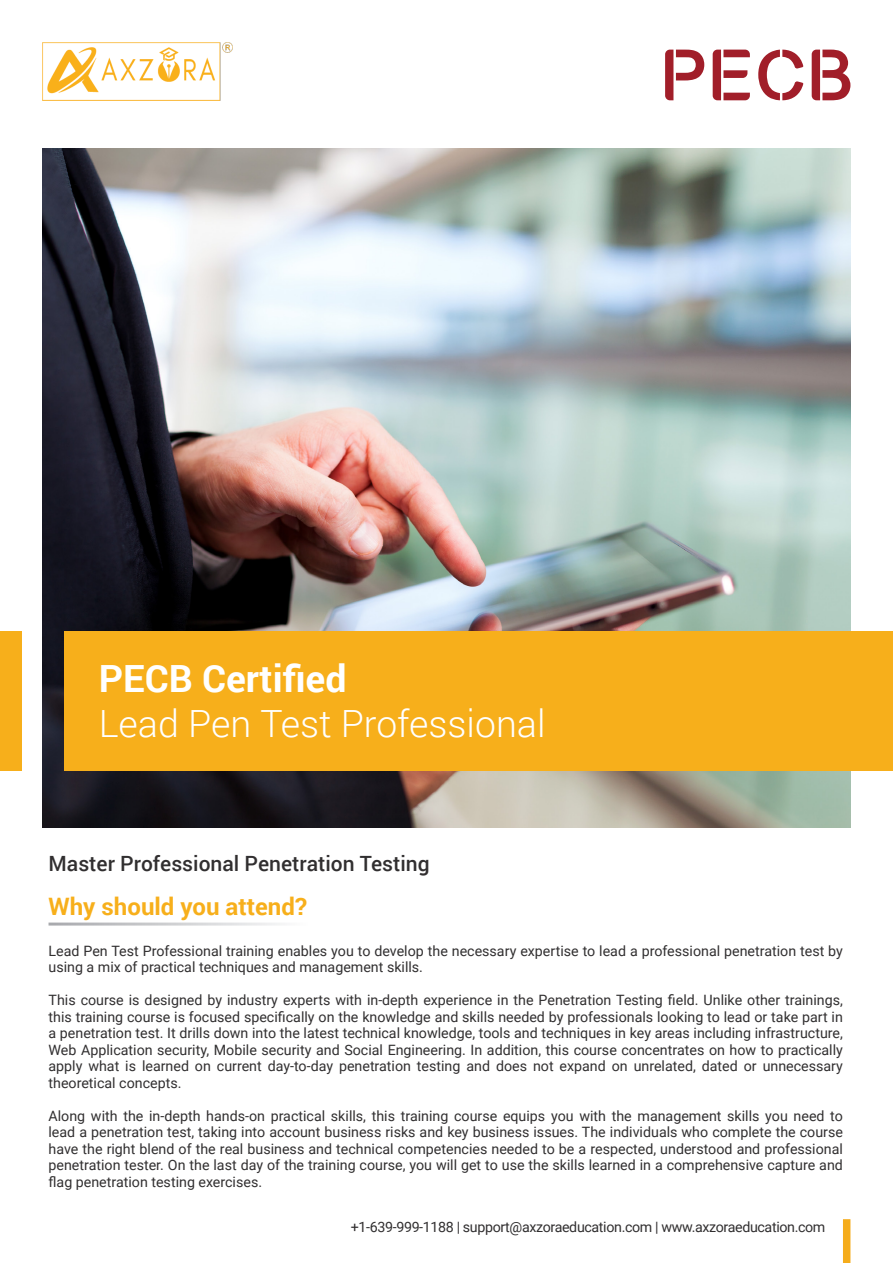
<style>
.page{position:relative;width:893px;height:1263px;background:#fff}
.page>*{position:absolute;margin:0;border:0;box-sizing:border-box;transform-origin:0 0}
.t1{font:300 37.5px "Roboto";color:#fff}
.t2{font:700 37.5px "Roboto";color:#fff}
.t3{font:700 24px "Roboto";color:#f7af1b}
.t4{font:500 21px "Roboto";color:#312f30}
.Bullet_Points{font:14.25px/16.5px "Roboto";color:#312f30;text-align:justify}
.Bullet_Points-2{font:14.25px "Roboto";letter-spacing:-.025em;color:#312f30}
</style>
<div class="page">
<img style="left:43px;top:149px;width:807px;height:679px">
<div style="left:65px;top:631px;width:828px;height:140px;background:#f7af1b"></div>
<div style="left:0;top:631px;width:21px;height:140px;background:#f7af1b"></div>
<div style="left:843px;top:1219px;width:7px;height:44px;background:#f5ac1b"></div>
<svg style="left:665px;top:50px;width:39px;height:50px"></svg>
<svg style="left:713px;top:50px;width:37px;height:50px"></svg>
<svg style="left:758px;top:50px;width:45px;height:50px"></svg>
<svg style="left:812px;top:50px;width:38px;height:50px"></svg>
<img style="left:43px;top:43px;width:189px;height:58px">
<p class="t2" style="left:99px;top:652px;width:249px">PECB Certified</p>
<p class="t1" style="left:99px;top:697px;width:448px">Lead Pen Test Professional</p>
<p class="t4" style="left:49px;top:849px;width:383px">Master Professional Penetration Testing</p>
<p class="t3" style="left:49px;top:889px;width:260px">Why should you attend?</p>
<p class="Bullet_Points" style="left:49px;top:942px;width:796px">Lead Pen Test Professional training enables you to develop the necessary expertise to lead a professional penetration test by using a mix of practical techniques and management skills.</p>
<p class="Bullet_Points" style="left:49px;top:991px;width:796px">This course is designed by industry experts with in-depth experience in the Penetration Testing field. Unlike other trainings, this training course is focused specifically on the knowledge and skills needed by professionals looking to lead or take part in a penetration test. It drills down into the latest technical knowledge, tools and techniques in key areas including infrastructure, Web Application security, Mobile security and Social Engineering. In addition, this course concentrates on how to practically apply what is learned on current day-to-day penetration testing and does not expand on unrelated, dated or unnecessary theoretical concepts.</p>
<p class="Bullet_Points" style="left:49px;top:1107px;width:796px">Along with the in-depth hands-on practical skills, this training course equips you with the management skills you need to lead a penetration test, taking into account business risks and key business issues. The individuals who complete the course have the right blend of the real business and technical competencies needed to be a respected, understood and professional penetration tester. On the last day of the training course, you will get to use the skills learned in a comprehensive capture and flag penetration testing exercises.</p>
<p class="Bullet_Points-2" style="left:351px;top:1217px;width:476px">+1-639-999-1188 | support@axzoraeducation.com | www.axzoraeducation.com</p>
</div>
